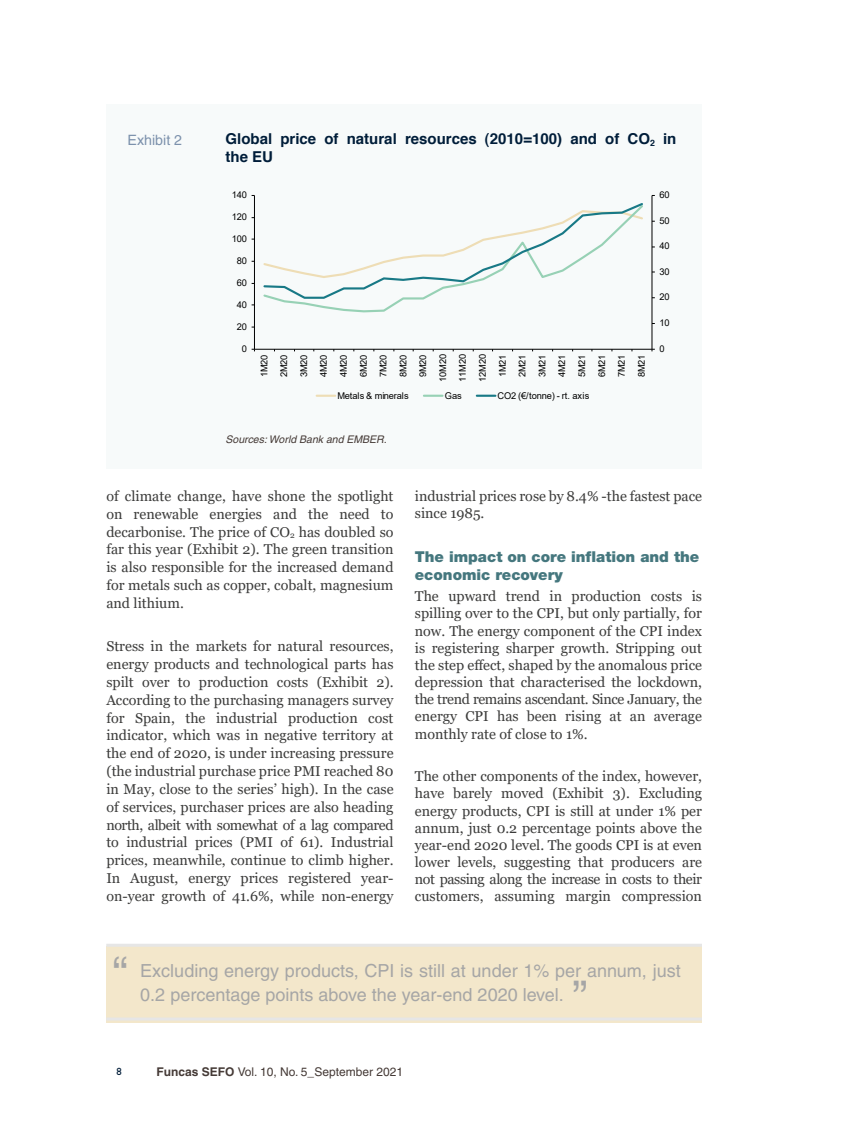
<style>
.page{position:relative;width:851px;height:1127px;background:#fff}
.page>*{position:absolute;margin:0;border:0;box-sizing:border-box;transform-origin:0 0}
.t1{font:45px "Helvetica";color:#a6a6a6}
.t2{font:18px/24px "Helvetica";color:#a6a6a6}
.t3{font:700 15px/18px "Helvetica";color:#001d39}
.t4{font:900 15px/18px "Helvetica Neue";color:#45777e}
.t5{font:14.25px/17.9px "Georgia";color:#3c3c3b;text-align:justify}
.t6{font:14.25px "Helvetica";color:#7c91ac}
.t7{font:12px "Helvetica";color:#453a36}
.t8{font:italic 10.5px "Helvetica";color:#453a36}
.t9{font:500 10.5px "Gill Sans MT Std";color:#001d39}
.t10{font:9.3px/19.8px "Arial";letter-spacing:-.02em;color:#000;text-align:center}
.s1{font-family:"Helvetica CE";font-weight:700}
</style>
<div class="page">
<div style="left:106px;top:104px;width:596px;height:365px;background:#f7fafa"></div>
<hr style="left:651px;top:195px;width:1px;height:154px;background:#000">
<hr style="left:254px;top:195px;width:1px;height:154px;background:#000">
<hr style="left:254px;top:349px;width:398px;height:1px;background:#000">
<svg style="left:276px;top:300px;width:127px;height:13px"></svg>
<svg style="left:263px;top:203px;width:380px;height:97px"></svg>
<svg style="left:316px;top:395px;width:19px;height:2px"></svg>
<svg style="left:424px;top:395px;width:18px;height:2px"></svg>
<svg style="left:476px;top:395px;width:19px;height:2px"></svg>
<div style="left:106px;top:946px;width:595px;height:77px;background:#f3e7cb"></div>
<hr style="left:106px;top:944px;width:595px;height:3px;background:#e6e6e6">
<hr style="left:106px;top:1017px;width:595px;height:3px;background:#e6e6e6">
<p class="t6" style="left:127px;top:131px;width:56px">Exhibit 2</p>
<p class="t3" style="left:225px;top:129px;width:452px">Global price of natural resources (2010=100) and of CO<sub>2</sub> in the EU</p>
<p class="t10" style="left:232px;top:185px;width:17px">140</p>
<p class="t10" style="left:232px;top:207px;width:17px">120</p>
<p class="t10" style="left:232px;top:229px;width:17px">100</p>
<p class="t10" style="left:237px;top:251px;width:12px">80</p>
<p class="t10" style="left:237px;top:273px;width:12px">60</p>
<p class="t10" style="left:237px;top:294px;width:12px">40</p>
<p class="t10" style="left:237px;top:316px;width:12px">20</p>
<p class="t10" style="left:242px;top:338px;width:7px">0</p>
<p class="t10" style="left:254px;top:382px;width:29px;rotate:-90deg">1M20<br>2M20<br>3M20<br>4M20<br>4M20<br>6M20<br>7M20<br>8M20<br>9M20<br>10M20<br>11M20<br>12M20<br>1M21<br>2M21<br>3M21<br>4M21<br>5M21<br>6M21<br>7M21<br>8M21</p>
<p class="t10" style="left:337px;top:385px;width:73px">Metals &amp; minerals</p>
<p class="t10" style="left:445px;top:385px;width:18px">Gas</p>
<p class="t10" style="left:497px;top:386px;width:93px">CO2 (€/tonne) - rt. axis</p>
<p class="t8" style="left:225px;top:434px;width:163px">Sources: World Bank and EMBER.</p>
<p class="t10" style="left:659px;top:185px;width:12px">60</p>
<p class="t10" style="left:659px;top:210px;width:12px">50</p>
<p class="t10" style="left:659px;top:236px;width:12px">40</p>
<p class="t10" style="left:659px;top:262px;width:12px">30</p>
<p class="t10" style="left:659px;top:287px;width:12px">20</p>
<p class="t10" style="left:659px;top:313px;width:12px">10</p>
<p class="t10" style="left:659px;top:338px;width:7px">0</p>
<p class="t5" style="left:106px;top:487px;width:289px">of climate change, have shone the spotlight on renewable energies and the need to decarbonise. The price of CO<sub>2</sub> has doubled so far this year (Exhibit 2). The green transition is also responsible for the increased demand for metals such as copper, cobalt, magnesium and lithium.</p>
<p class="t5" style="left:106px;top:638px;width:289px">Stress in the markets for natural resources, energy products and technological parts has spilt over to production costs (Exhibit 2).<br>According to the purchasing managers survey for Spain, the industrial production cost indicator, which was in negative territory at the end of 2020, is under increasing pressure (the industrial purchase price PMI reached 80 in May, close to the series’ high). In the case of services, purchaser prices are also heading north, albeit with somewhat of a lag compared to industrial prices (PMI of 61). Industrial prices, meanwhile, continue to climb higher.<br>In August, energy prices registered year&shy;on-year growth of 41.6%, while non-energy</p>
<p class="t5" style="left:415px;top:488px;width:288px;line-height:17.1px">industrial prices rose by 8.4% -the fastest pace since 1985.</p>
<p class="t4" style="left:415px;top:547px;width:286px">The impact on core inflation and the economic recovery</p>
<p class="t5" style="left:415px;top:588px;width:289px;line-height:17.1px">The upward trend in production costs is spilling over to the CPI, but only partially, for now. The energy component of the CPI index is registering sharper growth. Stripping out the step effect, shaped by the anomalous price depression that characterised the lockdown, the trend remains ascendant. Since January, the energy CPI has been rising at an average monthly rate of close to 1%.</p>
<p class="t5" style="left:415px;top:768px;width:289px;line-height:17.1px">The other components of the index, however, have barely moved (Exhibit 3). Excluding energy products, CPI is still at under 1% per annum, just 0.2 percentage points above the year-end 2020 level. The goods CPI is at even lower levels, suggesting that producers are not passing along the increase in costs to their customers, assuming margin compression</p>
<h1 class="t1" style="left:113px;top:946px;width:16px">“</h1>
<p class="t2" style="left:140px;top:958px;width:542px">Excluding energy products, CPI is still at under 1% per annum, just<br>0.2 percentage points above the year-end 2020 level.</p>
<h1 class="t1" style="left:572px;top:970px;width:16px">”</h1>
<p class="t9" style="left:116px;top:1065px;width:7px">8</p>
<p class="t7" style="left:156px;top:1064px;width:248px"><span class="s1">Funcas SEFO</span> Vol. 10, No. 5_September 2021</p>
</div>
